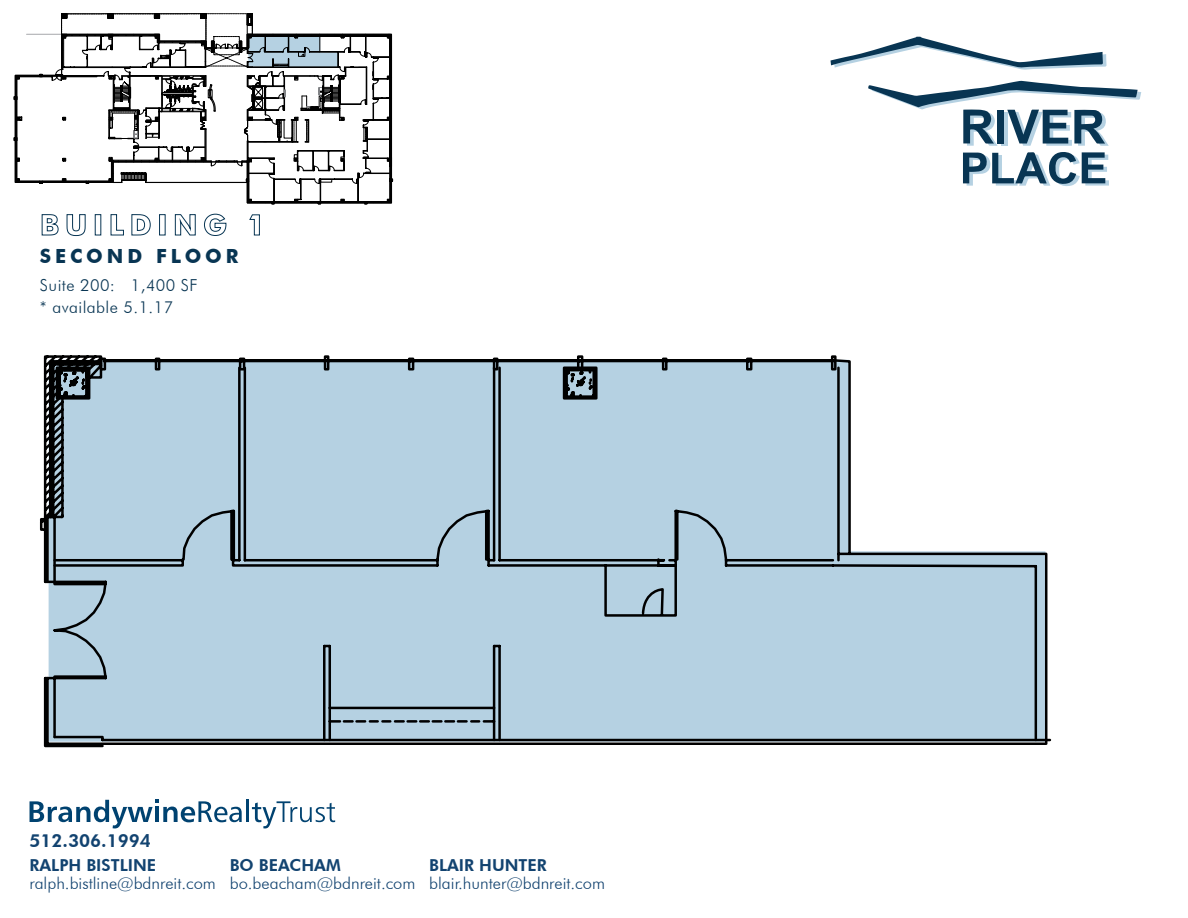
<style>
.page{position:relative;width:1188px;height:918px;background:#fff}
.page>*{position:absolute;margin:0;border:0;box-sizing:border-box;transform-origin:0 0}
.t1{font:700 19.5px "Futura BT";letter-spacing:.2em;color:#083553}
.t2{font:800 18px "Futura BT";color:#124370}
.t3{font:300 16.5px "Futura BT";color:#124370}
.t4{font:800 16.5px "Futura BT";color:#124370}
.t5{font:300 16.5px/22.5px "Futura BT";letter-spacing:.025em;color:#083553}
</style>
<div class="page">
<hr style="left:246px;top:800px;width:3px;height:22px;background:#004270">
<svg style="left:252px;top:801px;width:83px;height:27px"></svg>
<svg style="left:30px;top:800px;width:212px;height:28px"></svg>
<svg style="left:831px;top:37px;width:276px;height:33px"></svg>
<svg style="left:868px;top:81px;width:273px;height:65px"></svg>
<svg style="left:963px;top:152px;width:146px;height:34px"></svg>
<div style="left:997px;top:110px;width:7px;height:33px;background:#083553"></div>
<svg style="left:41px;top:214px;width:18px;height:22px"></svg>
<svg style="left:66px;top:214px;width:20px;height:22px"></svg>
<svg style="left:110px;top:214px;width:14px;height:22px"></svg>
<svg style="left:131px;top:214px;width:20px;height:22px"></svg>
<div style="left:159px;top:214px;width:7px;height:21px;border:1px solid #083553"></div>
<svg style="left:175px;top:214px;width:21px;height:22px"></svg>
<svg style="left:204px;top:213px;width:23px;height:23px"></svg>
<svg style="left:249px;top:214px;width:11px;height:22px"></svg>
<svg style="left:13px;top:13px;width:380px;height:192px"></svg>
<svg style="left:43px;top:358px;width:1006px;height:390px;background:#b1c8d6"></svg>
<p class="t1" style="left:40px;top:244px;width:200px">SECOND FLOOR</p>
<p class="t5" style="left:40px;top:274px;width:159px">Suite 200: 1,400 SF * available 5.1.17</p>
<p class="t2" style="left:30px;top:830px;width:123px">512.306.1994</p>
<p class="t4" style="left:30px;top:855px;width:128px">RALPH BISTLINE</p>
<p class="t3" style="left:30px;top:873px;width:188px">ralph.bistline@bdnreit.com</p>
<p class="t4" style="left:230px;top:855px;width:112px">BO BEACHAM</p>
<p class="t3" style="left:230px;top:873px;width:187px">bo.beacham@bdnreit.com</p>
<p class="t4" style="left:429px;top:855px;width:119px">BLAIR HUNTER</p>
<p class="t3" style="left:429px;top:873px;width:177px">blair.hunter@bdnreit.com</p>
</div>
